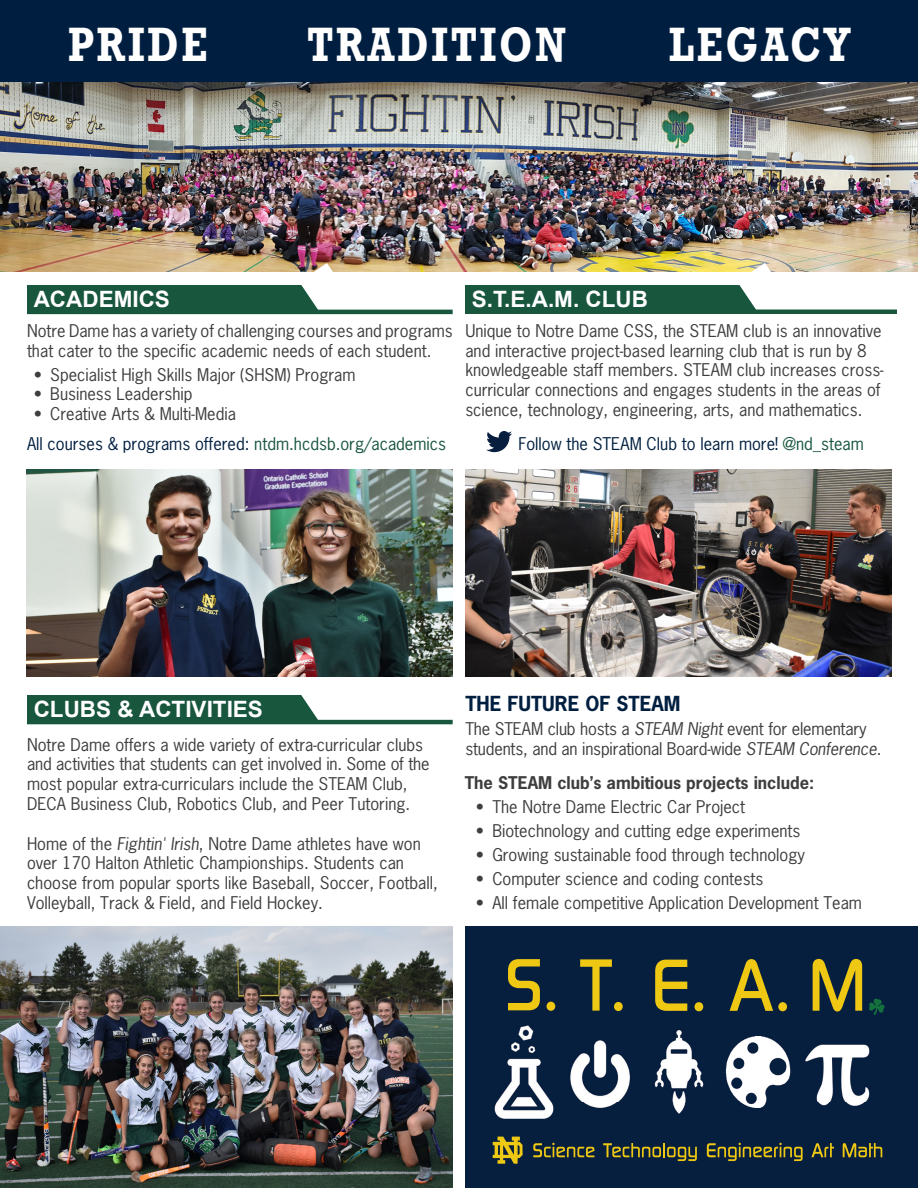
<style>
.page{position:relative;width:918px;height:1188px;background:#fff}
.page>*{position:absolute;margin:0;border:0;box-sizing:border-box;transform-origin:0 0}
.t1{font:700 49.5px "Rockwell";letter-spacing:.07em;color:#fff;scale:.79 1}
.t2{font:700 22.5px "Arial";color:#fff}
.t3{font:700 19.5px "News Gothic";color:#001f40}
.t4{font:16.5px/19.8px "News Gothic";color:#3e3e3f}
.t5{font:16.5px "News Gothic";color:#001f40}
.t6{font:700 16.5px "News Gothic";color:#3e3e3f}
.s1{color:#18563e}
.s2{font-style:italic}
</style>
<div class="page">
<img style="left:0;top:82px;width:918px;height:189px">
<div style="left:465px;top:285px;width:294px;height:29px;background:#18563e"></div>
<svg style="left:737px;top:263px;width:58px;height:47px"></svg>
<hr style="left:465px;top:310px;width:432px;height:4px;background:#18563e">
<div style="left:27px;top:696px;width:294px;height:28px;background:#18563e"></div>
<svg style="left:299px;top:695px;width:63px;height:30px"></svg>
<hr style="left:27px;top:720px;width:426px;height:4px;background:#18563e">
<img style="left:0;top:926px;width:453px;height:262px">
<div style="left:465px;top:926px;width:453px;height:262px;background:#061f3e"></div>
<img style="left:494px;top:1025px;width:60px;height:93px">
<img style="left:570px;top:1040px;width:60px;height:68px">
<img style="left:654px;top:1030px;width:50px;height:84px">
<img style="left:805px;top:1044px;width:65px;height:62px">
<svg style="left:493px;top:1137px;width:30px;height:27px"></svg>
<svg style="left:869px;top:998px;width:16px;height:17px"></svg>
<svg style="left:508px;top:959px;width:32px;height:51px"></svg>
<svg style="left:547px;top:1002px;width:8px;height:9px"></svg>
<svg style="left:580px;top:959px;width:43px;height:52px"></svg>
<svg style="left:655px;top:960px;width:32px;height:51px"></svg>
<svg style="left:694px;top:1002px;width:9px;height:9px"></svg>
<svg style="left:813px;top:959px;width:49px;height:53px"></svg>
<img style="left:725px;top:1037px;width:66px;height:70px">
<svg style="left:533px;top:1143px;width:61px;height:14px"></svg>
<svg style="left:603px;top:1143px;width:94px;height:18px"></svg>
<svg style="left:707px;top:1143px;width:96px;height:18px"></svg>
<svg style="left:811px;top:1143px;width:23px;height:14px"></svg>
<svg style="left:843px;top:1143px;width:39px;height:15px"></svg>
<svg style="left:730px;top:959px;width:57px;height:52px"></svg>
<div style="left:27px;top:285px;width:294px;height:29px;background:#18563e"></div>
<svg style="left:299px;top:263px;width:56px;height:52px"></svg>
<hr style="left:27px;top:310px;width:426px;height:4px;background:#18563e">
<div style="left:0;top:0;width:918px;height:82px;background:#001f40"></div>
<img style="left:465px;top:469px;width:426px;height:208px">
<img style="left:27px;top:469px;width:426px;height:208px">
<svg style="left:486px;top:431px;width:26px;height:21px"></svg>
<p class="t1" style="left:68px;top:15px;width:178px">PRIDE</p>
<p class="t1" style="left:307px;top:15px;width:329px">TRADITION</p>
<p class="t1" style="left:669px;top:15px;width:232px">LEGACY</p>
<p class="t2" style="left:34px;top:284px;width:138px">ACADEMICS</p>
<p class="t4" style="left:27px;top:321px;width:427px">Notre Dame has a variety of challenging courses and programs that cater to the specific academic needs of each student.</p>
<p class="t4" style="left:34px;top:364px;width:323px">• Specialist High Skills Major (SHSM) Program</p>
<p class="t4" style="left:34px;top:384px;width:160px">• Business Leadership</p>
<p class="t4" style="left:34px;top:403px;width:204px">• Creative Arts &amp; Multi-Media</p>
<p class="t5" style="left:27px;top:433px;width:421px">All courses &amp; programs offered: <span class="s1">ntdm.hcdsb.org/academics</span></p>
<p class="t2" style="left:472px;top:283px;width:178px">S.T.E.A.M. CLUB</p>
<p class="t4" style="left:465px;top:321px;width:420px">Unique to Notre Dame CSS, the STEAM club is an innovative and interactive project-based learning club that is run by 8 knowledgeable staff members. STEAM club increases cross&shy;curricular connections and engages students in the areas of science, technology, engineering, arts, and mathematics.</p>
<p class="t5" style="left:518px;top:433px;width:347px">Follow the STEAM Club to learn more! <span class="s1">@nd_steam</span></p>
<p class="t2" style="left:34px;top:694px;width:231px">CLUBS &amp; ACTIVITIES</p>
<p class="t4" style="left:27px;top:734px;width:404px">Notre Dame offers a wide variety of extra-curricular clubs and activities that students can get involved in. Some of the most popular extra-curriculars include the STEAM Club,</p>
<p class="t4" style="left:27px;top:794px;width:385px">DECA Business Club, Robotics Club, and Peer Tutoring.</p>
<p class="t4" style="left:27px;top:833px;width:412px">Home of the <span class="s2">Fightin' Irish</span>, Notre Dame athletes have won over 170 Halton Athletic Championships. Students can choose from popular sports like Baseball, Soccer, Football, Volleyball, Track &amp; Field, and Field Hockey.</p>
<p class="t3" style="left:465px;top:691px;width:217px">THE FUTURE OF STEAM</p>
<p class="t4" style="left:465px;top:719px;width:418px">The STEAM club hosts a <span class="s2">STEAM Night</span> event for elementary students, and an inspirational Board-wide <span class="s2">STEAM Conference</span>.</p>
<p class="t6" style="left:465px;top:772px;width:351px">The STEAM club’s ambitious projects include:</p>
<p class="t4" style="left:476px;top:797px;width:271px">• The Notre Dame Electric Car Project</p>
<p class="t4" style="left:476px;top:821px;width:326px">• Biotechnology and cutting edge experiments</p>
<p class="t4" style="left:476px;top:845px;width:331px">• Growing sustainable food through technology</p>
<p class="t4" style="left:476px;top:869px;width:289px">• Computer science and coding contests</p>
<p class="t4" style="left:476px;top:893px;width:388px">• All female competitive Application Development Team</p>
</div>
